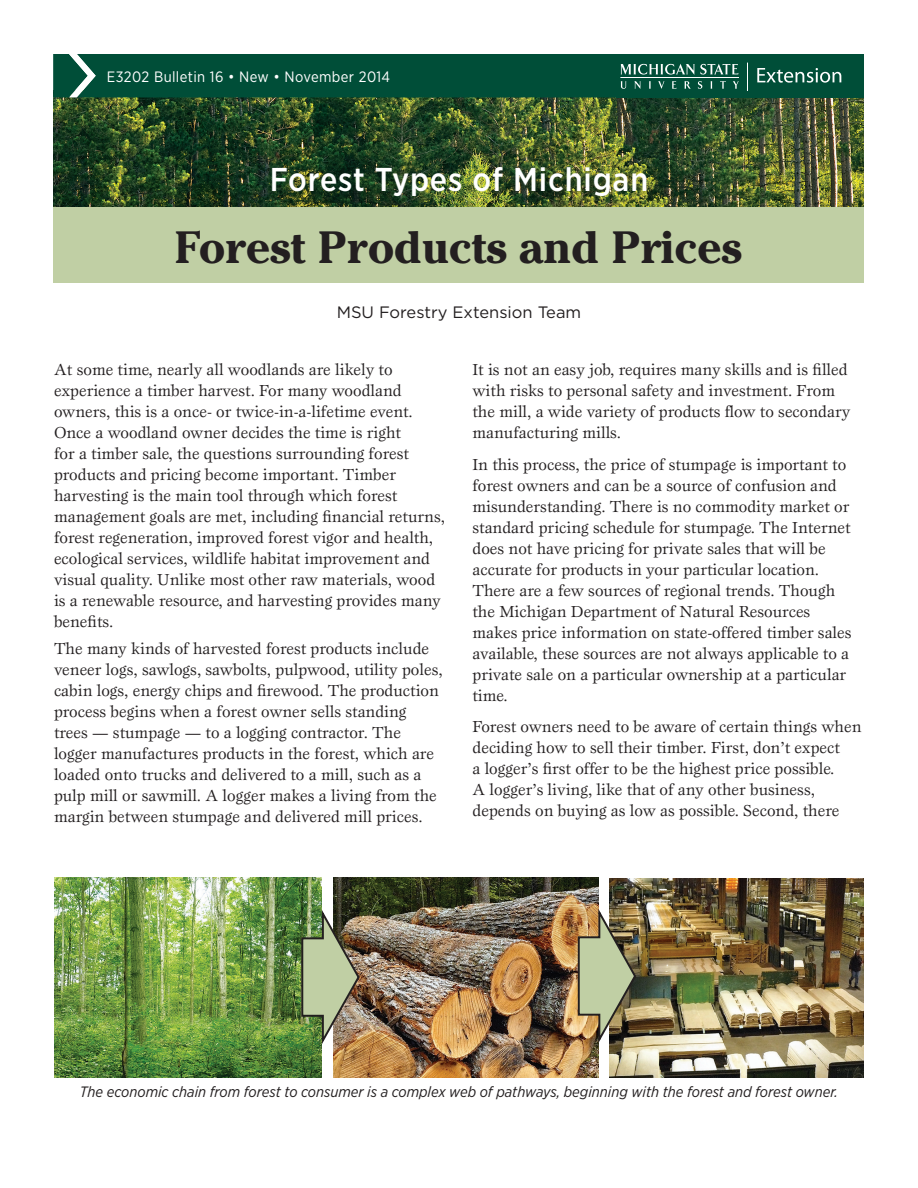
<style>
.page{position:relative;width:918px;height:1188px;background:#fff}
.page>*{position:absolute;margin:0;border:0;box-sizing:border-box;transform-origin:0 0}
.t1{font:700 45px "Cheltenham";color:#231f20}
.t2{font:500 33px "Gotham Narrow";letter-spacing:.025em;color:#fff}
.t3{font:16.5px/21px "Esprit";color:#231f20}
.t4{font:16.5px "Gotham";color:#231f20}
.t5{font:italic 15px "Gotham Narrow";color:#231f20}
.t6{font:15px "Gotham Narrow";letter-spacing:.025em;color:#fff}
</style>
<div class="page">
<img style="left:53px;top:97px;width:811px;height:110px">
<div style="left:53px;top:207px;width:811px;height:76px;background:#c0cfa4"></div>
<div style="left:617px;top:54px;width:247px;height:43px;background:#004e38"></div>
<div style="left:53px;top:54px;width:686px;height:43px;background:#004e38"></div>
<hr style="left:620px;top:77px;width:119px;height:1px;background:#fff">
<svg style="left:757px;top:68px;width:84px;height:15px"></svg>
<img style="left:54px;top:878px;width:268px;height:200px">
<img style="left:333px;top:878px;width:265px;height:200px">
<img style="left:610px;top:878px;width:254px;height:200px">
<img style="left:301px;top:910px;width:59px;height:134px">
<img style="left:578px;top:909px;width:58px;height:134px">
<p class="t6" style="left:107px;top:67px;width:285px">E3202 Bulletin 16 • New • November 2014</p>
<p class="t2" style="left:270px;top:159px;width:380px">Forest Types of Michigan</p>
<p class="t1" style="left:175px;top:220px;width:568px">Forest Products and Prices</p>
<p class="t4" style="left:337px;top:301px;width:246px">MSU Forestry Extension Team</p>
<p class="t3" style="left:54px;top:359px;width:393px">At some time, nearly all woodlands are likely to experience a timber harvest. For many woodland owners, this is a once- or twice-in-a-lifetime event.<br>Once a woodland owner decides the time is right<br>for a timber sale, the questions surrounding forest products and pricing become important. Timber harvesting is the main tool through which forest management goals are met, including financial returns, forest regeneration, improved forest vigor and health, ecological services, wildlife habitat improvement and visual quality. Unlike most other raw materials, wood is a renewable resource, and harvesting provides many benefits.</p>
<p class="t3" style="left:54px;top:638px;width:390px">The many kinds of harvested forest products include veneer logs, sawlogs, sawbolts, pulpwood, utility poles, cabin logs, energy chips and firewood. The production process begins when a forest owner sells standing trees — stumpage — to a logging contractor. The logger manufactures products in the forest, which are loaded onto trucks and delivered to a mill, such as a pulp mill or sawmill. A logger makes a living from the margin between stumpage and delivered mill prices.</p>
<p class="t3" style="left:472px;top:359px;width:379px">It is not an easy job, requires many skills and is filled with risks to personal safety and investment. From the mill, a wide variety of products flow to secondary manufacturing mills.</p>
<p class="t3" style="left:472px;top:454px;width:381px">In this process, the price of stumpage is important to forest owners and can be a source of confusion and misunderstanding. There is no commodity market or standard pricing schedule for stumpage. The Internet does not have pricing for private sales that will be accurate for products in your particular location.<br>There are a few sources of regional trends. Though the Michigan Department of Natural Resources makes price information on state-offered timber sales available, these sources are not always applicable to a private sale on a particular ownership at a particular time.</p>
<p class="t3" style="left:472px;top:716px;width:390px">Forest owners need to be aware of certain things when deciding how to sell their timber. First, don’t expect<br>a logger’s first offer to be the highest price possible.<br>A logger’s living, like that of any other business, depends on buying as low as possible. Second, there</p>
<p class="t5" style="left:80px;top:1083px;width:760px">The economic chain from forest to consumer is a complex web of pathways, beginning with the forest and forest owner.</p>
</div>
